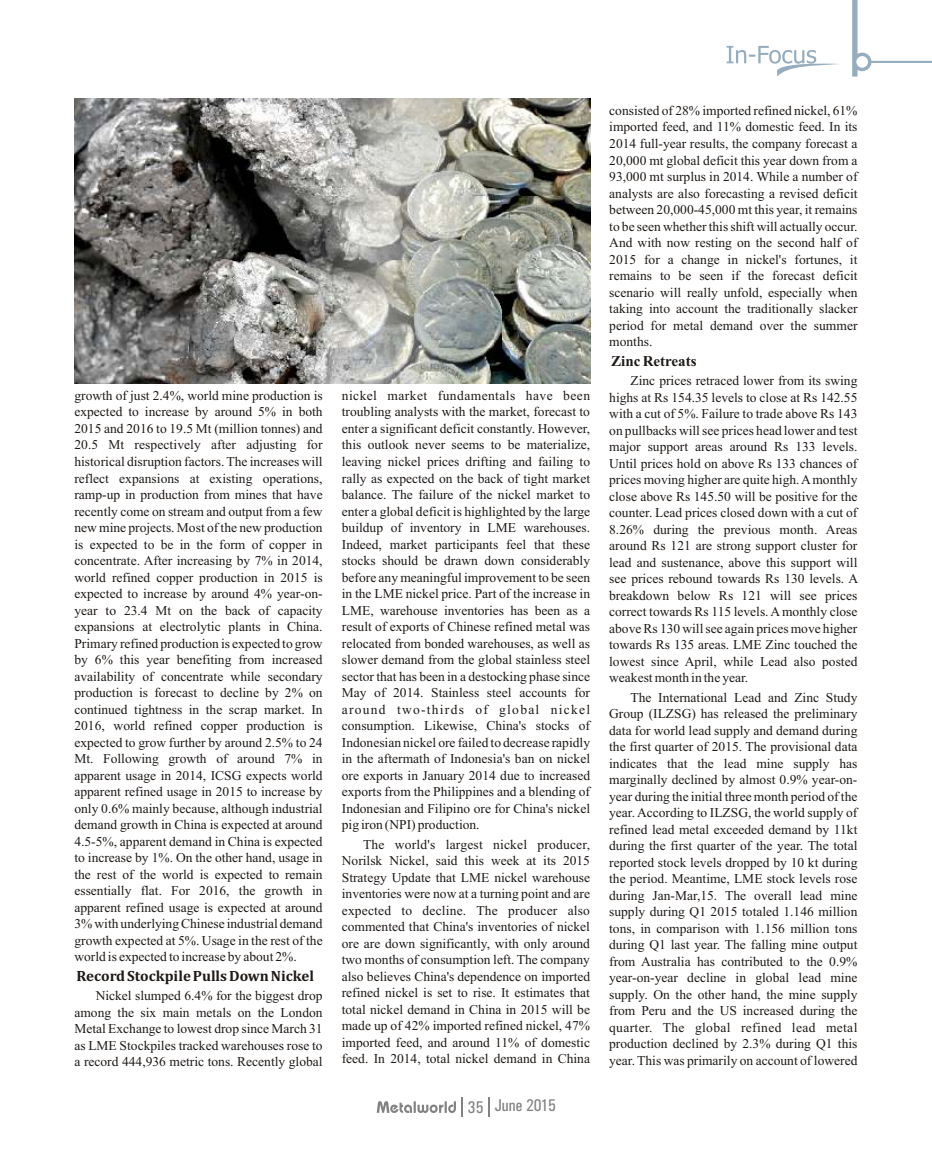
<style>
.page{position:relative;width:932px;height:1174px;background:#fff}
.page>*{position:absolute;margin:0;border:0;box-sizing:border-box;transform-origin:0 0}
.t1{font:16.95px "Univers Condensed";color:#828282}
.t2{font:700 15px "Cambria";color:#1f1a17}
.t3{font:700 15px "Times New Roman";color:#1f1a17}
.t4{font:13.5px/16.5px "Times New Roman";color:#1f1a17;text-align:justify}
</style>
<div class="page">
<svg style="left:376px;top:1097px;width:86px;height:19px"></svg>
<svg style="left:488px;top:1097px;width:1px;height:19px"></svg>
<svg style="left:726px;top:46px;width:113px;height:31px"></svg>
<svg style="left:852px;top:0;width:79px;height:77px"></svg>
<img style="left:74px;top:98px;width:223px;height:285px">
<img style="left:297px;top:98px;width:293px;height:285px">
<p class="t4" style="left:74px;top:388px;width:250px">growth of just 2.4%, world mine production is expected to increase by around 5% in both 2015 and 2016 to 19.5 Mt (million tonnes) and 20.5 Mt respectively after adjusting for historical disruption factors. The increases will reflect expansions at existing operations, ramp-up in production from mines that have recently come on stream and output from a few new mine projects. Most of the new production is expected to be in the form of copper in concentrate. After increasing by 7% in 2014, world refined copper production in 2015 is expected to increase by around 4% year-on&shy;year to 23.4 Mt on the back of capacity expansions at electrolytic plants in China.<br>Primary refined production is expected to grow by 6% this year benefiting from increased availability of concentrate while secondary production is forecast to decline by 2% on continued tightness in the scrap market. In 2016, world refined copper production is expected to grow further by around 2.5% to 24<br>Mt. Following growth of around 7% in apparent usage in 2014, ICSG expects world apparent refined usage in 2015 to increase by only 0.6% mainly because, although industrial demand growth in China is expected at around 4.5-5%, apparent demand in China is expected to increase by 1%. On the other hand, usage in the rest of the world is expected to remain essentially flat. For 2016, the growth in apparent refined usage is expected at around 3% with underlying Chinese industrial demand growth expected at 5%. Usage in the rest of the world is expected to increase by about 2%.</p>
<p class="t2" style="left:76px;top:969px;width:239px">Record Stockpile Pulls Down Nickel</p>
<p class="t4" style="left:74px;top:988px;width:250px;text-indent:21px">Nickel slumped 6.4% for the biggest drop among the six main metals on the London Metal Exchange to lowest drop since March 31 as LME Stockpiles tracked warehouses rose to a record 444,936 metric tons. Recently global</p>
<p class="t4" style="left:342px;top:388px;width:250px">nickel market fundamentals have been troubling analysts with the market, forecast to enter a significant deficit constantly. However, this outlook never seems to be materialize, leaving nickel prices drifting and failing to rally as expected on the back of tight market balance. The failure of the nickel market to enter a global deficit is highlighted by the large buildup of inventory in LME warehouses.<br>Indeed, market participants feel that these stocks should be drawn down considerably before any meaningful improvement to be seen in the LME nickel price. Part of the increase in LME, warehouse inventories has been as a result of exports of Chinese refined metal was relocated from bonded warehouses, as well as slower demand from the global stainless steel sector that has been in a destocking phase since May of 2014. Stainless steel accounts for around two-thirds of global nickel consumption. Likewise, China's stocks of Indonesian nickel ore failed to decrease rapidly in the aftermath of Indonesia's ban on nickel ore exports in January 2014 due to increased exports from the Philippines and a blending of Indonesian and Filipino ore for China's nickel pig iron (NPI) production.</p>
<p class="t4" style="left:342px;top:837px;width:250px;text-indent:21px">The world's largest nickel producer, Norilsk Nickel, said this week at its 2015<br>Strategy Update that LME nickel warehouse inventories were now at a turning point and are expected to decline. The producer also commented that China's inventories of nickel ore are down significantly, with only around two months of consumption left. The company also believes China's dependence on imported refined nickel is set to rise. It estimates that total nickel demand in China in 2015 will be made up of 42% imported refined nickel, 47% imported feed, and around 11% of domestic feed. In 2014, total nickel demand in China</p>
<p class="t1" style="left:468px;top:1099px;width:90px">35 June 2015</p>
<p class="t4" style="left:609px;top:103px;width:250px">consisted of 28% imported refined nickel, 61% imported feed, and 11% domestic feed. In its 2014 full-year results, the company forecast a 20,000 mt global deficit this year down from a 93,000 mt surplus in 2014. While a number of analysts are also forecasting a revised deficit between 20,000-45,000 mt this year, it remains to be seen whether this shift will actually occur.<br>And with now resting on the second half of 2015 for a change in nickel's fortunes, it remains to be seen if the forecast deficit scenario will really unfold, especially when taking into account the traditionally slacker period for metal demand over the summer months.</p>
<p class="t3" style="left:611px;top:355px;width:87px">Zinc Retreats</p>
<p class="t4" style="left:609px;top:373px;width:250px;text-indent:21px">Zinc prices retraced lower from its swing highs at Rs 154.35 levels to close at Rs 142.55 with a cut of 5%. Failure to trade above Rs 143 on pullbacks will see prices head lower and test major support areas around Rs 133 levels.<br>Until prices hold on above Rs 133 chances of prices moving higher are quite high. Amonthly close above Rs 145.50 will be positive for the counter. Lead prices closed down with a cut of 8.26% during the previous month. Areas around Rs 121 are strong support cluster for lead and sustenance, above this support will see prices rebound towards Rs 130 levels. A breakdown below Rs 121 will see prices correct towards Rs 115 levels. Amonthly close above Rs 130 will see again prices move higher towards Rs 135 areas. LME Zinc touched the lowest since April, while Lead also posted weakest month in the year.</p>
<p class="t4" style="left:609px;top:690px;width:250px;text-indent:21px">The International Lead and Zinc Study Group (ILZSG) has released the preliminary data for world lead supply and demand during the first quarter of 2015. The provisional data indicates that the lead mine supply has marginally declined by almost 0.9% year-on&shy;year during the initial three month period of the year. According to ILZSG, the world supply of refined lead metal exceeded demand by 11kt during the first quarter of the year. The total reported stock levels dropped by 10 kt during the period. Meantime, LME stock levels rose during Jan-Mar,15. The overall lead mine supply during Q1 2015 totaled 1.146 million tons, in comparison with 1.156 million tons during Q1 last year. The falling mine output from Australia has contributed to the 0.9% year-on-year decline in global lead mine supply. On the other hand, the mine supply from Peru and the US increased during the quarter. The global refined lead metal production declined by 2.3% during Q1 this year. This was primarily on account of lowered</p>
</div>
